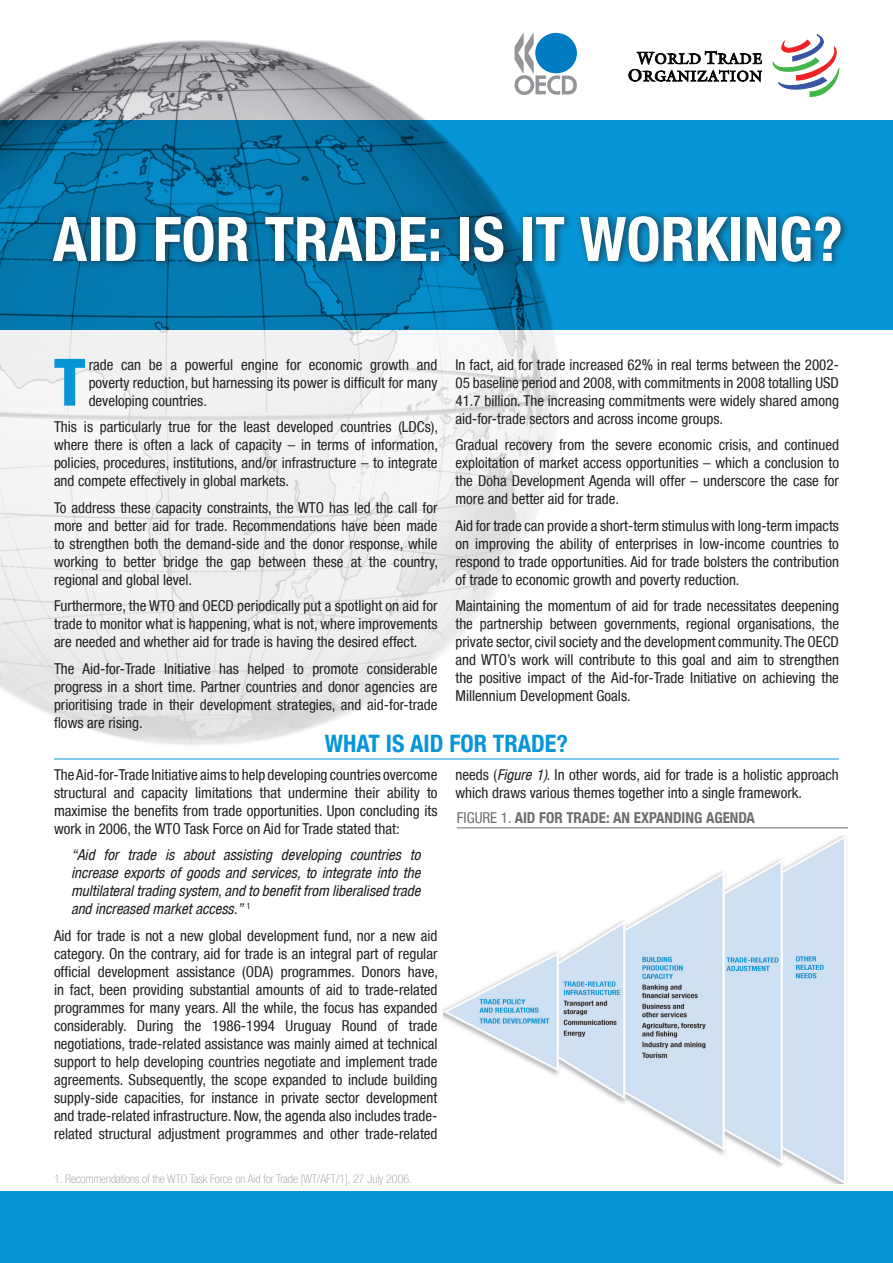
<style>
.page{position:relative;width:893px;height:1263px;background:#fff}
.page>*{position:absolute;margin:0;border:0;box-sizing:border-box;transform-origin:0 0}
.body_copy{font:800 condensed 65.4px "Helvetica Neue LT";color:#0696d7}
.body_copy-2{font:700 condensed 61.5px "Helvetica Neue LT";color:#fff}
.small_bloo_heading{font:700 condensed 24px "Helvetica Neue LT";color:#0696d7}
.body_copy-3{font:condensed 15px/18px "Helvetica Neue LT";color:#231f20;text-align:justify}
.body_copy-4{font:italic condensed 15px/18px "Helvetica Neue LT";color:#231f20;text-align:justify}
.small_bloo_heading-2{font:700 condensed 15px "Helvetica Neue LT";color:#6c6d70}
.Paragraph_Style_2{font:100 condensed 12px "Helvetica Neue LT";color:#939598}
.s1{font-style:italic}
.s2{font-weight:400}
</style>
<div class="page">
<svg style="left:772px;top:34px;width:67px;height:63px"></svg>
<svg style="left:628px;top:50px;width:134px;height:32px"></svg>
<img style="left:443px;top:836px;width:404px;height:348px">
<div style="left:0;top:121px;width:893px;height:209px;background:#0696d7"></div>
<img style="left:0;top:40px;width:628px;height:290px">
<svg style="left:0;top:330px;width:839px;height:429px"></svg>
<div style="left:47px;top:209px;width:803px;height:62px;background:#231f20;opacity:.75"></div>
<div style="left:0;top:1192px;width:893px;height:71px;background:#0696d7"></div>
<svg style="left:514px;top:32px;width:63px;height:63px"></svg>
<div style="left:535px;top:33px;width:42px;height:40px;background:#007cc2;border-radius:50%"></div>
<hr style="left:457px;top:828px;width:391px;height:1px;background:#6c6d70">
<hr style="left:54px;top:759px;width:785px;height:1px;background:#0696d7">
<p class="body_copy-2" style="left:53px;top:202px;width:791px">AID FOR TRADE: IS IT WORKING?</p>
<p class="body_copy" style="left:54px;top:342px;width:33px">T</p>
<p class="body_copy-3" style="left:89px;top:355px;width:350px">rade can be a powerful engine for economic growth and poverty reduction, but harnessing its power is difficult for many developing countries.</p>
<p class="body_copy-3" style="left:54px;top:418px;width:386px">This is particularly true for the least developed countries (LDCs), where there is often a lack of capacity – in terms of information, policies, procedures, institutions, and/or infrastructure – to integrate and compete effectively in global markets.</p>
<p class="body_copy-3" style="left:54px;top:498px;width:385px">To address these capacity constraints, the WTO has led the call for more and better aid for trade. Recommendations have been made to strengthen both the demand-side and the donor response, while working to better bridge the gap between these at the country, regional and global level.</p>
<p class="body_copy-3" style="left:54px;top:597px;width:385px">Furthermore, the WTO and OECD periodically put a spotlight on aid for trade to monitor what is happening, what is not, where improvements are needed and whether aid for trade is having the desired effect.</p>
<p class="body_copy-3" style="left:54px;top:659px;width:385px">The Aid-for-Trade Initiative has helped to promote considerable progress in a short time. Partner countries and donor agencies are prioritising trade in their development strategies, and aid-for-trade flows are rising.</p>
<p class="body_copy-3" style="left:455px;top:355px;width:385px">In fact, aid for trade increased 62% in real terms between the 2002- 05 baseline period and 2008, with commitments in 2008 totalling USD 41.7 billion. The increasing commitments were widely shared among aid-for-trade sectors and across income groups.</p>
<p class="body_copy-3" style="left:455px;top:436px;width:385px">Gradual recovery from the severe economic crisis, and continued exploitation of market access opportunities – which a conclusion to the Doha Development Agenda will offer – underscore the case for more and better aid for trade.</p>
<p class="body_copy-3" style="left:455px;top:516px;width:385px">Aid for trade can provide a short-term stimulus with long-term impacts on improving the ability of enterprises in low-income countries to respond to trade opportunities. Aid for trade bolsters the contribution of trade to economic growth and poverty reduction.</p>
<p class="body_copy-3" style="left:455px;top:597px;width:385px">Maintaining the momentum of aid for trade necessitates deepening the partnership between governments, regional organisations, the private sector, civil society and the development community. The OECD and WTO’s work will contribute to this goal and aim to strengthen the positive impact of the Aid-for-Trade Initiative on achieving the Millennium Development Goals.</p>
<p class="small_bloo_heading" style="left:325px;top:729px;width:244px">WHAT IS AID FOR TRADE?</p>
<p class="body_copy-3" style="left:54px;top:765px;width:385px">The Aid-for-Trade Initiative aims to help developing countries overcome structural and capacity limitations that undermine their ability to maximise the benefits from trade opportunities. Upon concluding its work in 2006, the WTO Task Force on Aid for Trade stated that:</p>
<p class="body_copy-4" style="left:71px;top:846px;width:351px">“Aid for trade is about assisting developing countries to increase exports of goods and services, to integrate into the multilateral trading system, and to benefit from liberalised trade and increased market access.” <sup>1</sup></p>
<p class="body_copy-3" style="left:54px;top:926px;width:385px">Aid for trade is not a new global development fund, nor a new aid category. On the contrary, aid for trade is an integral part of regular official development assistance (ODA) programmes. Donors have, in fact, been providing substantial amounts of aid to trade-related programmes for many years. All the while, the focus has expanded considerably. During the 1986-1994 Uruguay Round of trade negotiations, trade-related assistance was mainly aimed at technical support to help developing countries negotiate and implement trade agreements. Subsequently, the scope expanded to include building supply-side capacities, for instance in private sector development and trade-related infrastructure. Now, the agenda also includes trade&shy;related structural adjustment programmes and other trade-related</p>
<p class="body_copy-3" style="left:455px;top:765px;width:385px">needs (<span class="s1">Figure 1)</span>. In other words, aid for trade is a holistic approach which draws various themes together into a single framework.</p>
<p class="small_bloo_heading-2" style="left:457px;top:809px;width:300px"><span class="s2">FIGURE 1.</span> AID FOR TRADE: AN EXPANDING AGENDA</p>
<p class="Paragraph_Style_2" style="left:54px;top:1171px;width:360px">1. Recommendations of the WTO Task Force on Aid for Trade [WT/AFT/1], 27 July 2006.</p>
</div>
